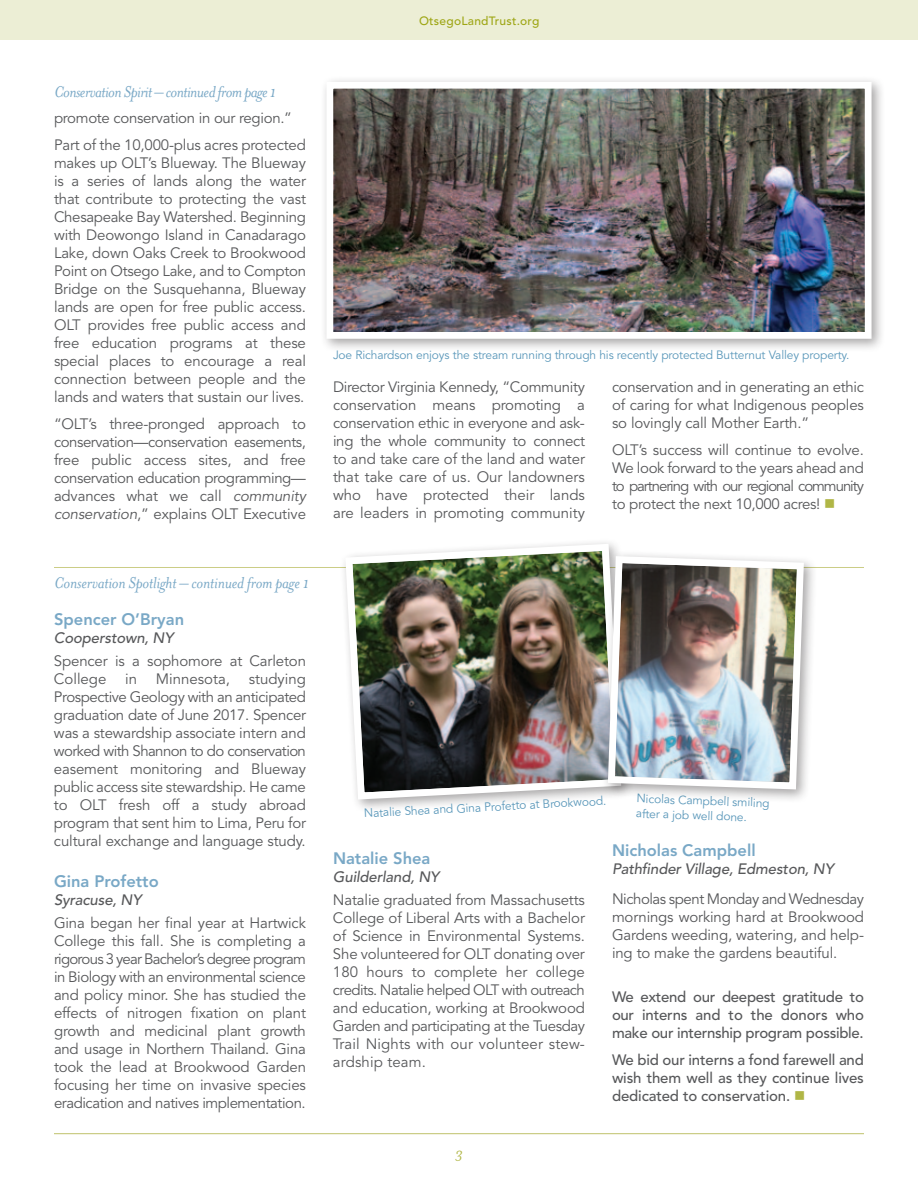
<style>
.page{position:relative;width:918px;height:1188px;background:#fff}
.page>*{position:absolute;margin:0;border:0;box-sizing:border-box;transform-origin:0 0}
.t1{font:italic 18px "Mrs Eaves";letter-spacing:-.01em;color:#79a8c6}
.t2{font:italic 18px "Mrs Eaves";letter-spacing:-.03em;color:#79a8c6}
.t3{font:800 16.5px "Avenir";color:#79a8c6}
.t4{font:italic 16.5px "Mrs Eaves";color:#b0b646}
.t5{font:15px/18px "Avenir";letter-spacing:-.01em;color:#57585a;text-align:justify}
.t6{font:500 15px/18px "Avenir";letter-spacing:-.01em;color:#57585a;text-align:justify}
.t7{font:italic 500 15px "Avenir";letter-spacing:-.01em;color:#57585a}
.t8{font:12px "Avenir";letter-spacing:-.01em;color:#5b98ba}
.t9{font:500 12px "Avenir";letter-spacing:.02em;color:#9ea615}
.s1{font-style:italic}
.s2{color:#b0b646}
</style>
<div class="page">
<div style="left:0;top:0;width:918px;height:40px;background:#eceed5"></div>
<hr style="left:54px;top:1133px;width:810px;height:1px;background:#cbcd86">
<hr style="left:54px;top:567px;width:810px;height:1px;background:#cbcd86">
<div style="left:320px;top:75px;width:565px;height:277px;background:#231f20;opacity:.4"></div>
<img style="left:323px;top:78px;width:552px;height:264px">
<div style="left:339px;top:538px;width:296px;height:275px;background:#231f20;opacity:.4"></div>
<img style="left:342px;top:540px;width:283px;height:263px">
<div style="left:602px;top:550px;width:215px;height:253px;background:#231f20;opacity:.4"></div>
<img style="left:604px;top:553px;width:203px;height:240px">
<p class="t2" style="left:54px;top:82px;width:224px">Conservation Spirit – continued from page 1</p>
<p class="t5" style="left:54px;top:105px;width:253px;line-height:27px">promote conservation in our region.”<br>Part of the 10,000-plus acres protected</p>
<p class="t5" style="left:54px;top:155px;width:254px">makes up OLT’s Blueway. The Blueway is a series of lands along the water that contribute to protecting the vast Chesapeake Bay Watershed. Beginning with Deowongo Island in Canadarago Lake, down Oaks Creek to Brookwood Point on Otsego Lake, and to Compton Bridge on the Susquehanna, Blueway lands are open for free public access.<br>OLT provides free public access and free education programs at these special places to encourage a real connection between people and the lands and waters that sustain our lives.</p>
<p class="t5" style="left:54px;top:416px;width:254px">“OLT’s three-pronged approach to conservation—conservation easements, free public access sites, and free conservation education programming— advances what we call <span class="s1">community conservation</span>,” explains OLT Executive</p>
<p class="t1" style="left:54px;top:573px;width:257px">Conservation Spotlight – continued from page 1</p>
<p class="t3" style="left:54px;top:609px;width:132px">Spencer O’Bryan</p>
<p class="t7" style="left:54px;top:629px;width:121px">Cooperstown, NY</p>
<p class="t5" style="left:54px;top:652px;width:254px">Spencer is a sophomore at Carleton College in Minnesota, studying Prospective Geology with an anticipated graduation date of June 2017. Spencer was a stewardship associate intern and worked with Shannon to do conservation easement monitoring and Blueway public access site stewardship. He came to OLT fresh off a study abroad program that sent him to Lima, Peru for cultural exchange and language study.</p>
<p class="t3" style="left:54px;top:871px;width:106px">Gina Profetto</p>
<p class="t7" style="left:54px;top:891px;width:89px">Syracuse, NY</p>
<p class="t5" style="left:54px;top:914px;width:254px">Gina began her final year at Hartwick College this fall. She is completing a rigorous 3 year Bachelor’s degree program in Biology with an environmental science and policy minor. She has studied the effects of nitrogen fixation on plant growth and medicinal plant growth and usage in Northern Thailand. Gina took the lead at Brookwood Garden focusing her time on invasive species eradication and natives implementation.</p>
<p class="t9" style="left:419px;top:14px;width:122px">OtsegoLandTrust.org</p>
<p class="t8" style="left:333px;top:348px;width:518px">Joe Richardson enjoys the stream running through his recently protected Butternut Valley property.</p>
<p class="t5" style="left:333px;top:379px;width:254px">Director Virginia Kennedy, “Community conservation means promoting a conservation ethic in everyone and ask&shy;ing the whole community to connect to and take care of the land and water that take care of us. Our landowners who have protected their lands are leaders in promoting community</p>
<p class="t5" style="left:612px;top:379px;width:254px">conservation and in generating an ethic of caring for what Indigenous peoples so lovingly call Mother Earth.”</p>
<p class="t5" style="left:612px;top:442px;width:254px">OLT’s success will continue to evolve.<br>We look forward to the years ahead and to partnering with our regional community to protect the next 10,000 acres! <span class="s2">■</span></p>
<p class="t8" style="left:364px;top:806px;width:244px;rotate:-3deg">Natalie Shea and Gina Profetto at Brookwood.</p>
<p class="t8" style="left:637px;top:791px;width:135px;rotate:2deg">Nicolas Campbell smiling</p>
<p class="t8" style="left:636px;top:806px;width:113px;rotate:2deg">after a job well done.</p>
<p class="t3" style="left:333px;top:848px;width:99px">Natalie Shea</p>
<p class="t7" style="left:333px;top:868px;width:108px">Guilderland, NY</p>
<p class="t5" style="left:333px;top:892px;width:254px">Natalie graduated from Massachusetts College of Liberal Arts with a Bachelor of Science in Environmental Systems.<br>She volunteered for OLT donating over 180 hours to complete her college credits. Natalie helped OLT with outreach and education, working at Brookwood Garden and participating at the Tuesday Trail Nights with our volunteer stew&shy;ardship team.</p>
<p class="t4" style="left:455px;top:1144px;width:9px">3</p>
<p class="t3" style="left:612px;top:841px;width:145px">Nicholas Campbell</p>
<p class="t7" style="left:612px;top:860px;width:223px">Pathfinder Village, Edmeston, NY</p>
<p class="t5" style="left:612px;top:890px;width:254px">Nicholas spent Monday and Wednesday mornings working hard at Brookwood Gardens weeding, watering, and help&shy;ing to make the gardens beautiful.</p>
<p class="t6" style="left:612px;top:988px;width:254px">We extend our deepest gratitude to our interns and to the donors who make our internship program possible.</p>
<p class="t6" style="left:612px;top:1051px;width:253px">We bid our interns a fond farewell and wish them well as they continue lives dedicated to conservation. <span class="s2">■</span></p>
</div>
